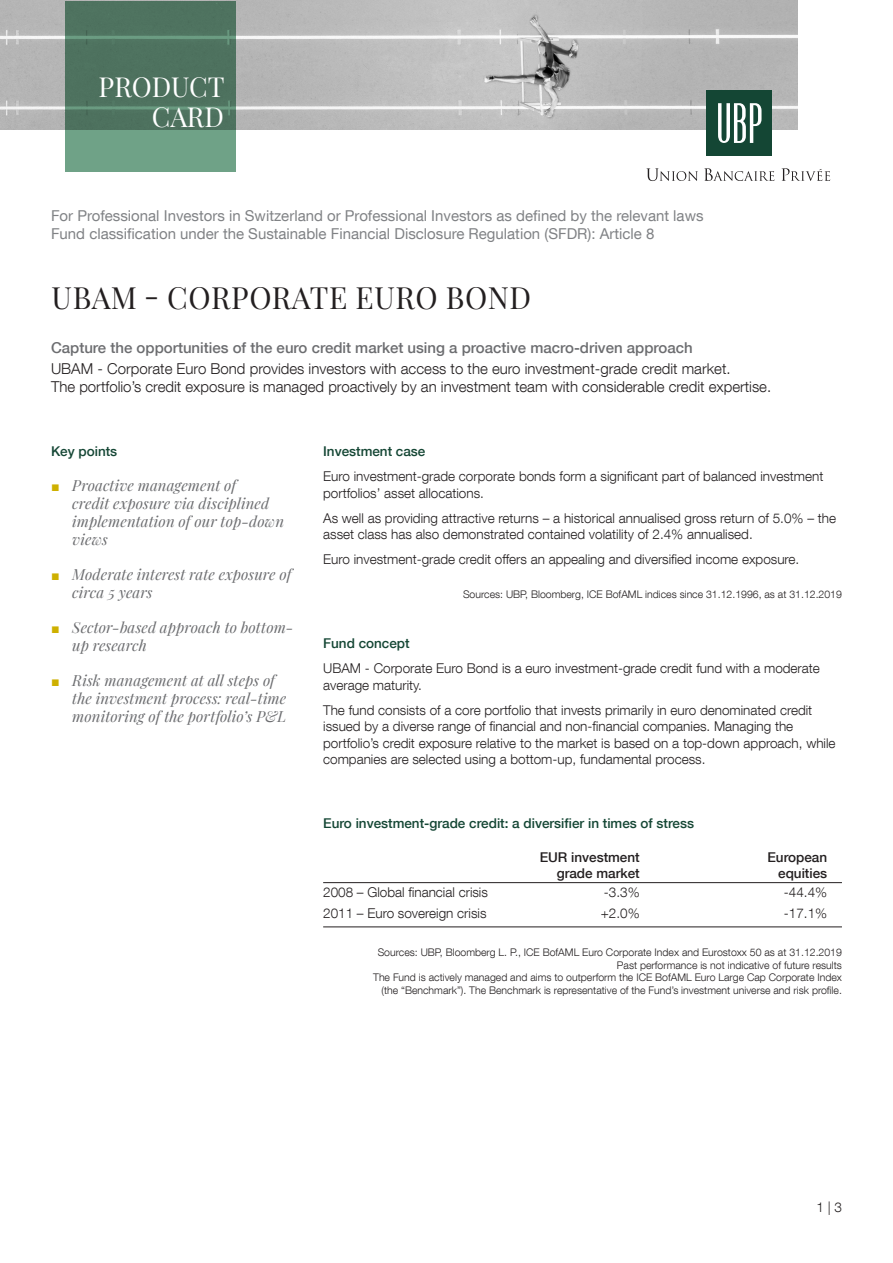
<style>
.page{position:relative;width:893px;height:1263px;background:#fff}
.page>*{position:absolute;margin:0;border:0;box-sizing:border-box;transform-origin:0 0}
.nom_du_fonds{font:30px "Playfair Display";letter-spacing:.02em;color:#231f20}
.t1{font:27px "Playfair Display";color:#fff}
.t2{font:italic 15px/18px "Playfair Display";letter-spacing:.005em;color:#6c6d70}
.Texte_Intro{font:300 15px "Helvetica Neue LT Com";color:#231f20}
.For_qualified_invest{font:15px "Helvetica Neue LT Com";color:#808285}
.Texte_Intro_65{font:500 15px "Helvetica Neue LT Com";color:#6c6d70}
.Texte{font:300 13.5px/16.5px "Helvetica Neue LT Com";color:#231f20}
.Titre_Niv_2{font:500 13.5px "Helvetica Neue LT Com";color:#144634}
.t3{font:500 13.5px "Helvetica Neue LT Com";color:#231f20}
.Sources{font:300 10.5px/12.6px "Helvetica Neue LT Com";color:#231f20;text-align:right}
.s1{font-family:"Arial";font-style:normal;font-size:14.25px;color:#ceb000}
</style>
<div class="page">
<hr style="left:323px;top:882px;width:519px;height:1px;background:#231f20">
<hr style="left:323px;top:927px;width:519px;height:1px;background:#231f20">
<img style="left:0;top:0;width:797px;height:130px">
<svg style="left:65px;top:1px;width:170px;height:170px;background:#577f69"></svg>
<svg style="left:646px;top:168px;width:52px;height:13px"></svg>
<svg style="left:704px;top:168px;width:70px;height:13px"></svg>
<svg style="left:781px;top:168px;width:49px;height:13px"></svg>
<div style="left:706px;top:90px;width:66px;height:66px;background:#144634"></div>
<svg style="left:718px;top:103px;width:43px;height:40px"></svg>
<p class="t1" style="left:99px;top:66px;width:128px">PRODUCT</p>
<p class="t1" style="left:152px;top:96px;width:74px">CARD</p>
<p class="For_qualified_invest" style="left:51px;top:207px;width:654px">For Professional Investors in Switzerland or Professional Investors as defined by the relevant laws</p>
<p class="For_qualified_invest" style="left:51px;top:225px;width:605px">Fund classification under the Sustainable Financial Disclosure Regulation (SFDR): Article 8</p>
<p class="nom_du_fonds" style="left:52px;top:274px;width:481px">UBAM - CORPORATE EURO BOND</p>
<p class="Texte_Intro_65" style="left:51px;top:338px;width:643px">Capture the opportunities of the euro credit market using a proactive macro-driven approach</p>
<p class="Texte_Intro" style="left:51px;top:359px;width:681px">UBAM - Corporate Euro Bond provides investors with access to the euro investment-grade credit market.</p>
<p class="Texte_Intro" style="left:51px;top:377px;width:722px">The portfolio’s credit exposure is managed proactively by an investment team with considerable credit expertise.</p>
<p class="Titre_Niv_2" style="left:51px;top:443px;width:68px">Key points</p>
<p class="t2" style="left:72px;top:475px;width:213px;text-indent:-21px"><span class="s1">■</span> Proactive management of<br>credit exposure via disciplined implementation of our top-down views</p>
<p class="t2" style="left:72px;top:564px;width:221px;text-indent:-21px"><span class="s1">■</span> Moderate interest rate exposure of circa 5 years</p>
<p class="t2" style="left:72px;top:617px;width:223px;text-indent:-21px"><span class="s1">■</span> Sector-based approach to bottom&shy;up research</p>
<p class="t2" style="left:72px;top:670px;width:216px;text-indent:-21px"><span class="s1">■</span> Risk management at all steps of the investment process: real-time monitoring of the portfolio’s P&amp;L</p>
<p class="Titre_Niv_2" style="left:323px;top:443px;width:104px">Investment case</p>
<p class="Texte" style="left:323px;top:468px;width:502px">Euro investment-grade corporate bonds form a significant part of balanced investment portfolios’ asset allocations.</p>
<p class="Texte" style="left:323px;top:509px;width:514px">As well as providing attractive returns – a historical annualised gross return of 5.0% – the asset class has also demonstrated contained volatility of 2.4% annualised.</p>
<p class="Texte" style="left:323px;top:551px;width:478px">Euro investment-grade credit offers an appealing and diversified income exposure.</p>
<p class="Sources" style="left:463px;top:588px;width:380px">Sources: UBP, Bloomberg, ICE BofAML indices since 31.12.1996, as at 31.12.2019</p>
<p class="Titre_Niv_2" style="left:323px;top:635px;width:88px">Fund concept</p>
<p class="Texte" style="left:323px;top:660px;width:498px">UBAM - Corporate Euro Bond is a euro investment-grade credit fund with a moderate average maturity.</p>
<p class="Texte" style="left:323px;top:702px;width:514px">The fund consists of a core portfolio that invests primarily in euro denominated credit issued by a diverse range of financial and non-financial companies. Managing the portfolio’s credit exposure relative to the market is based on a top-down approach, while companies are selected using a bottom-up, fundamental process.</p>
<p class="Titre_Niv_2" style="left:323px;top:815px;width:372px">Euro investment-grade credit: a diversifier in times of stress</p>
<p class="t3" style="left:540px;top:849px;width:102px">EUR investment</p>
<p class="t3" style="left:767px;top:849px;width:61px">European</p>
<p class="t3" style="left:557px;top:865px;width:85px">grade market</p>
<p class="t3" style="left:778px;top:865px;width:51px">equities</p>
<p class="Texte" style="left:323px;top:884px;width:166px">2008 – Global financial crisis</p>
<p class="Texte" style="left:604px;top:884px;width:37px">-3.3%</p>
<p class="Texte" style="left:784px;top:884px;width:45px">-44.4%</p>
<p class="Texte" style="left:323px;top:905px;width:165px">2011 – Euro sovereign crisis</p>
<p class="Texte" style="left:601px;top:905px;width:40px">+2.0%</p>
<p class="Texte" style="left:784px;top:905px;width:45px">-17.1%</p>
<p class="Sources" style="left:378px;top:946px;width:466px">Sources: UBP, Bloomberg L. P., ICE BofAML Euro Corporate Index and Eurostoxx 50 as at 31.12.2019<br>Past performance is not indicative of future results</p>
<p class="Sources" style="left:373px;top:971px;width:470px">The Fund is actively managed and aims to outperform the ICE BofAML Euro Large Cap Corporate Index (the “Benchmark”). The Benchmark is representative of the Fund’s investment universe and risk profile.</p>
<p class="Texte" style="left:816px;top:1199px;width:27px">1 | 3</p>
</div>
